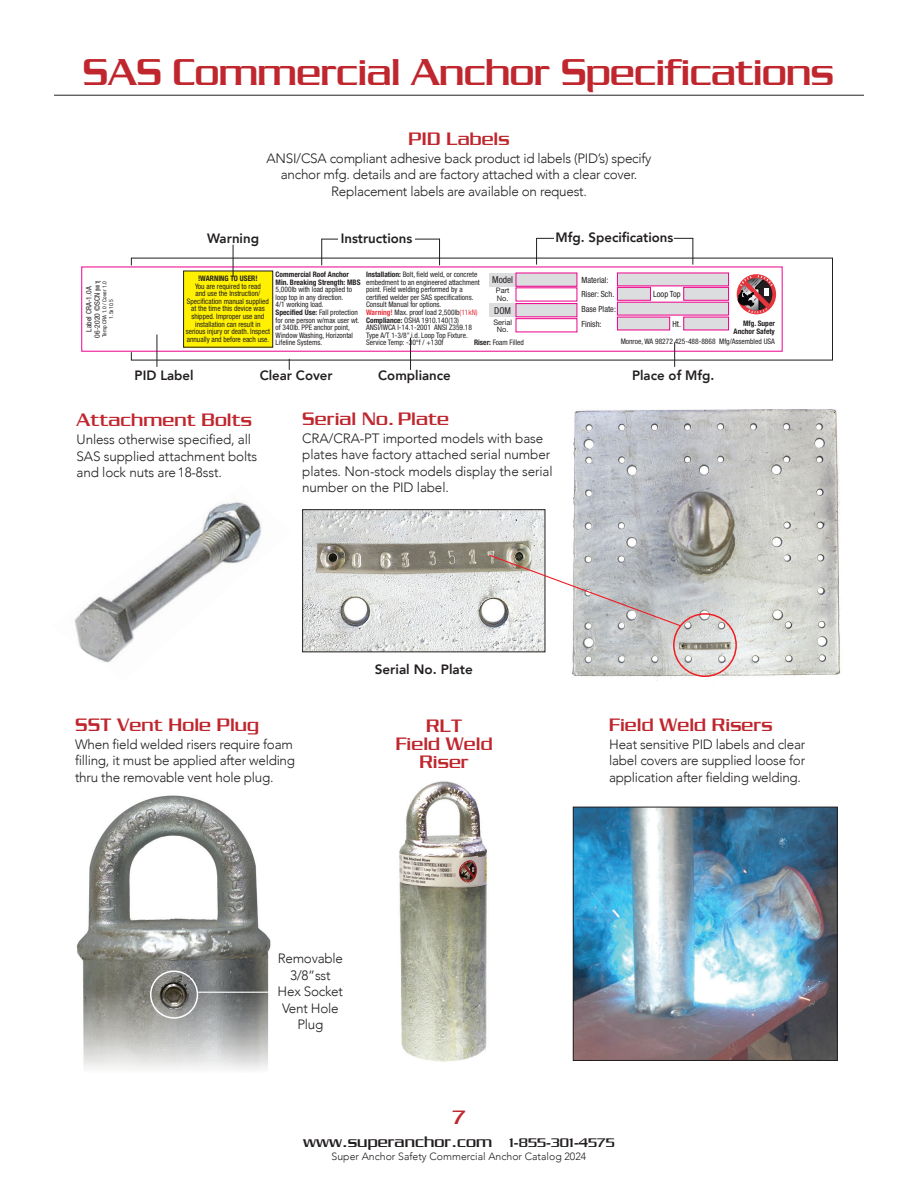
<style>
.page{position:relative;width:918px;height:1188px;background:#fff}
.page>*{position:absolute;margin:0;border:0;box-sizing:border-box;transform-origin:0 0}
.t1{font:600 40.5px "Chainlink";letter-spacing:-.02em;color:#c0262d}
.t2{font:600 21px "Chainlink";color:#c0262d}
.t3{font:600 19.5px/18px "Chainlink";color:#c0262d;text-align:center}
.t4{font:600 16.5px "Chainlink";color:#231f20}
.t5{font:300 13.5px/16.5px "Avenir";letter-spacing:-.02em;color:#231f20}
.t6{font:800 13.5px "Avenir";color:#231f20}
.t7{font:300 10.5px "Avenir";color:#231f20}
.t8{font:condensed 9.45px "Helvetica Neue LT Std";color:#231f20}
.t9{font:condensed 8.55px/14.7px "Helvetica Neue LT Std";color:#231f20}
.t10{font:condensed 7.5px/7.5px "Helvetica Neue LT Std";color:#231f20}
.t11{font:700 condensed 7.5px/7.5px "Helvetica Neue LT Std";color:#231f20}
.t12{font:7.5px/7.5px "Helvetica Neue LT Std";color:#231f20}
.t13{font:condensed 7.35px/8.4px "Helvetica Neue LT Std";letter-spacing:.01em;color:#231f20;text-align:center}
.t14{font:condensed 5.55px/6.8px "Helvetica Neue LT Std";letter-spacing:.01em;color:#231f20;text-align:center}
.s1{font-size:5.55px}
.s2{font-weight:700}
.s3{font-weight:700;color:#e6343e}
.s4{color:#e6343e}
.s5{font-size:13.5px}
</style>
<div class="page">
<hr style="left:54px;top:95px;width:810px;height:1px;background:#231f20">
<img style="left:304px;top:511px;width:239px;height:139px">
<div style="left:302px;top:509px;width:243px;height:143px;border:1px solid #231f20"></div>
<img style="left:571px;top:409px;width:269px;height:272px">
<div style="left:673px;top:613px;width:64px;height:64px;border:2px solid #ee1d23;border-radius:50%"></div>
<svg style="left:488px;top:554px;width:194px;height:73px"></svg>
<img style="left:76px;top:795px;width:195px;height:275px">
<hr style="left:198px;top:992px;width:74px;height:1px;background:#fff">
<div style="left:150px;top:970px;width:48px;height:49px;border:2px solid #fff;border-radius:50%"></div>
<img style="left:399px;top:781px;width:88px;height:281px">
<img style="left:575px;top:809px;width:261px;height:250px">
<div style="left:573px;top:807px;width:265px;height:254px;border:1px solid #231f20"></div>
<svg style="left:131px;top:258px;width:702px;height:102px"></svg>
<div style="left:184px;top:271px;width:89px;height:76px;background:#fff101"></div>
<div style="left:183px;top:271px;width:90px;height:76px;border:1px solid #231f20"></div>
<div style="left:489px;top:273px;width:88px;height:13px;background:#dcdddf"></div>
<div style="left:489px;top:304px;width:88px;height:13px;background:#dcdddf"></div>
<div style="left:516px;top:318px;width:61px;height:14px;border:1px solid #ed028c"></div>
<div style="left:516px;top:273px;width:61px;height:14px;border:1px solid #ed028c"></div>
<div style="left:516px;top:303px;width:61px;height:14px;border:1px solid #ed028c"></div>
<svg style="left:737px;top:274px;width:39px;height:40px"></svg>
<div style="left:617px;top:287px;width:34px;height:13px;background:#dcdddf"></div>
<div style="left:683px;top:287px;width:46px;height:13px;background:#dcdddf"></div>
<div style="left:683px;top:317px;width:46px;height:12px;background:#dcdddf"></div>
<div style="left:617px;top:273px;width:112px;height:13px;background:#dcdddf"></div>
<div style="left:617px;top:317px;width:53px;height:13px;background:#dcdddf"></div>
<div style="left:617px;top:302px;width:112px;height:13px;background:#dcdddf"></div>
<div style="left:617px;top:287px;width:34px;height:14px;border:1px solid #ed028c"></div>
<div style="left:683px;top:287px;width:46px;height:14px;border:1px solid #ed028c"></div>
<hr style="left:537px;top:238px;width:156px;height:1px;background:#231f20">
<svg style="left:536px;top:238px;width:1px;height:27px"></svg>
<svg style="left:692px;top:238px;width:1px;height:27px"></svg>
<div style="left:555px;top:228px;width:119px;height:29px;background:#fff"></div>
<hr style="left:322px;top:239px;width:118px;height:1px;background:#231f20">
<svg style="left:321px;top:239px;width:1px;height:26px"></svg>
<svg style="left:439px;top:240px;width:1px;height:25px"></svg>
<div style="left:338px;top:229px;width:77px;height:28px;background:#fff"></div>
<hr style="left:233px;top:245px;width:1px;height:32px;background:#231f20">
<hr style="left:157px;top:335px;width:1px;height:32px;background:#231f20">
<hr style="left:410px;top:338px;width:1px;height:32px;background:#231f20">
<svg style="left:674px;top:342px;width:1px;height:25px"></svg>
<img style="left:75px;top:502px;width:187px;height:161px">
<h1 class="t1" style="left:83px;top:49px;width:753px">SAS Commercial Anchor Specifications</h1>
<p class="t13" style="left:85px;top:338px;width:59px;rotate:-90deg">Label CRA-1.0A<br>06-2020 ©SCN <span class="s1">[MIT]</span></p>
<p class="t14" style="left:101px;top:337px;width:57px;rotate:-90deg">Temp CRA 1.0 / Cover 1.0<br>1.5x10.5</p>
<h3 class="t3" style="left:408px;top:129px;width:103px">PID Labels</h3>
<h3 class="t5" style="left:267px;top:150px;width:386px;text-align:center">ANSI/CSA compliant adhesive back product id labels (PID’s) specify anchor mfg. details and are factory attached with a clear cover.<br>Replacement labels are available on request.</h3>
<h3 class="t6" style="left:207px;top:227px;width:53px">Warning</h3>
<h3 class="t6" style="left:341px;top:228px;width:73px">Instructions</h3>
<h3 class="t6" style="left:556px;top:227px;width:119px">Mfg. Specifications</h3>
<p class="t11" style="left:276px;top:271px;width:86px">Commercial Roof Anchor<br>Min. Breaking Strength: MBS</p>
<p class="t10" style="left:276px;top:286px;width:86px">5,000lb with load applied to loop top in any direction.<br>4/1 working load.<br><span class="s2">Specified Use:</span> Fall protection for one person w/max user wt. of 340lb. PPE anchor point,<br>Window Washing, Horizontal<br>Lifeline Systems.</p>
<p class="t10" style="left:366px;top:271px;width:115px"><span class="s2">Installation:</span> Bolt, field weld, or concrete embedment to an engineered attachment point. Field welding performed by a certified welder per SAS specifications.<br>Consult Manual for options.<br><span class="s3">Warning!</span> Max. proof load 2,500lb<span class="s4">(11kN)<br></span><span class="s2">Compliance:</span> OSHA 1910.140(13)<br>ANSI/IWCA I-14.1-2001 ANSI Z359.18<br>Type A/T 1-3/8” i.d. Loop Top Fixture.<br>Service Temp: -30°f / +130f</p>
<p class="t11" style="left:198px;top:275px;width:61px">!WARNING TO USER!</p>
<p class="t10" style="left:186px;top:282px;width:86px;text-align:center">You are required to read<br>and use the Instruction/<br>Specification manual supplied at the time this device was shipped. Improper use and installation can result in serious injury or death. Inspect annually and before each use.</p>
<p class="t8" style="left:492px;top:274px;width:22px">Model</p>
<p class="t12" style="left:496px;top:286px;width:15px">Part<br>No.</p>
<p class="t8" style="left:494px;top:305px;width:18px">DOM</p>
<p class="t12" style="left:493px;top:318px;width:20px;text-align:center">Serial<br>No.</p>
<p class="t9" style="left:581px;top:272px;width:34px">Material:<br>Riser: Sch.</p>
<p class="t9" style="left:653px;top:287px;width:29px">Loop Top</p>
<p class="t9" style="left:581px;top:302px;width:36px">Base Plate:<br>Finish:</p>
<p class="t11" style="left:734px;top:319px;width:43px;line-height:8.6px;text-align:right">Mfg. Super<br>Anchor Safety</p>
<p class="t9" style="left:672px;top:316px;width:10px">Ht.</p>
<p class="t10" style="left:474px;top:338px;width:51px"><span class="s2">Riser:</span> Foam Filled</p>
<p class="t10" style="left:621px;top:337px;width:156px">Monroe, WA 98272 425-488-8868 Mfg/Assembled USA</p>
<h3 class="t6" style="left:135px;top:365px;width:61px">PID Label</h3>
<h3 class="t6" style="left:260px;top:365px;width:75px">Clear Cover</h3>
<h3 class="t6" style="left:378px;top:365px;width:74px">Compliance</h3>
<h3 class="t6" style="left:632px;top:365px;width:84px">Place of Mfg.</h3>
<h3 class="t3" style="left:77px;top:411px;width:177px">Attachment Bolts</h3>
<h3 class="t5" style="left:77px;top:431px;width:182px">Unless otherwise specified, all<br>SAS supplied attachment bolts and lock nuts are 18-8sst.</h3>
<h3 class="t3" style="left:302px;top:409px;width:148px">Serial No. Plate</h3>
<h3 class="t5" style="left:302px;top:430px;width:252px">CRA/CRA-PT imported models with base plates have factory attached serial number plates. Non-stock models display the serial number on the PID label.</h3>
<h3 class="t3" style="left:75px;top:715px;width:186px">SST Vent Hole Plug</h3>
<h3 class="t5" style="left:75px;top:736px;width:222px">When field welded risers require foam filling, it must be applied after welding thru the removable vent hole plug.</h3>
<h3 class="t6" style="left:375px;top:659px;width:99px">Serial No. Plate</h3>
<h3 class="t3" style="left:396px;top:716px;width:98px">RLT<br>Field Weld<br>Riser</h3>
<h3 class="t5" style="left:278px;top:950px;width:67px;text-align:center">Removable<br>3/8”sst<br>Hex Socket<br>Vent Hole<br>Plug</h3>
<h3 class="t3" style="left:609px;top:715px;width:165px">Field Weld Risers</h3>
<h3 class="t5" style="left:609px;top:736px;width:198px;text-align:justify">Heat sensitive PID labels and clear label covers are supplied loose for application after fielding welding.</h3>
<h2 class="t2" style="left:452px;top:1105px;width:15px">7</h2>
<h3 class="t4" style="left:303px;top:1132px;width:313px">www.superanchor.com <span class="s5">1-855-301-4575</span></h3>
<h3 class="t7" style="left:332px;top:1151px;width:256px">Super Anchor Safety Commercial Anchor Catalog 2024</h3>
</div>
